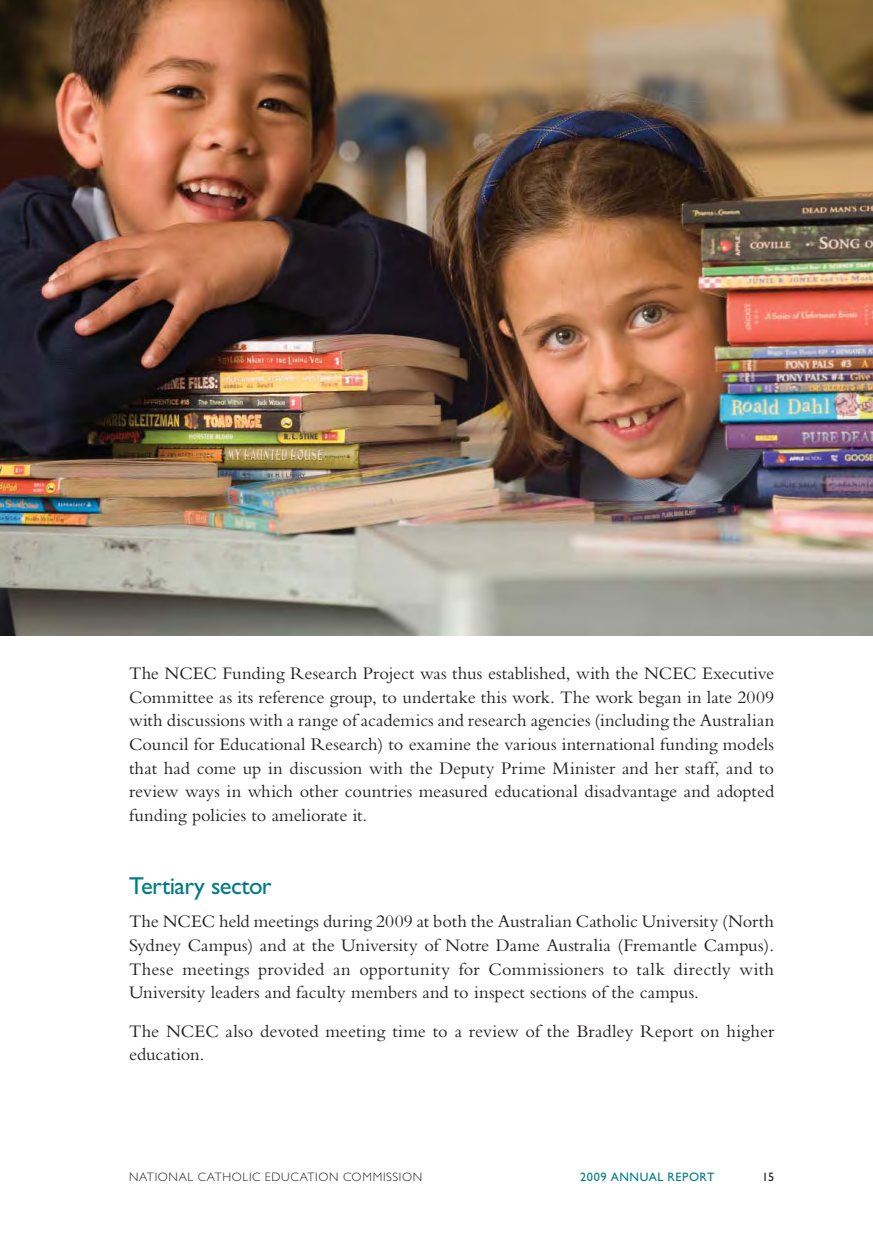
<style>
.page{position:relative;width:873px;height:1241px;background:#fff}
.page>*{position:absolute;margin:0;border:0;box-sizing:border-box;transform-origin:0 0}
.t1{font:24.5px "Gill Sans";letter-spacing:-.02em;color:#007c85}
.t2{font:18.38px/23.6px "Bembo";color:#231f20;text-align:justify}
.t3{font:300 12.25px "Gill Sans";letter-spacing:.055em;color:#231f20}
.t4{font:12.25px "Gill Sans";letter-spacing:.045em;color:#007c85}
.t5{font:12.25px "Gill Sans";color:#231f20}
</style>
<div class="page">
<img style="left:0;top:0;width:873px;height:635px">
<p class="t2" style="left:129px;top:663px;width:646px">The NCEC Funding Research Project was thus established, with the NCEC Executive Committee as its reference group, to undertake this work. The work began in late 2009 with discussions with a range of academics and research agencies (including the Australian Council for Educational Research) to examine the various international funding models that had come up in discussion with the Deputy Prime Minister and her staff, and to review ways in which other countries measured educational disadvantage and adopted funding policies to ameliorate it.</p>
<h1 class="t1" style="left:129px;top:877px;width:144px">Tertiary sector</h1>
<p class="t2" style="left:129px;top:911px;width:646px">The NCEC held meetings during 2009 at both the Australian Catholic University (North Sydney Campus) and at the University of Notre Dame Australia (Fremantle Campus).<br>These meetings provided an opportunity for Commissioners to talk directly with University leaders and faculty members and to inspect sections of the campus.</p>
<p class="t2" style="left:129px;top:1020px;width:646px">The NCEC also devoted meeting time to a review of the Bradley Report on higher education.</p>
<p class="t3" style="left:129px;top:1172px;width:295px">NATIONAL CATHOLIC EDUCATION COMMISSION</p>
<p class="t4" style="left:580px;top:1172px;width:136px">2009 ANNUAL REPORT</p>
<p class="t5" style="left:762px;top:1172px;width:14px">15</p>
</div>
